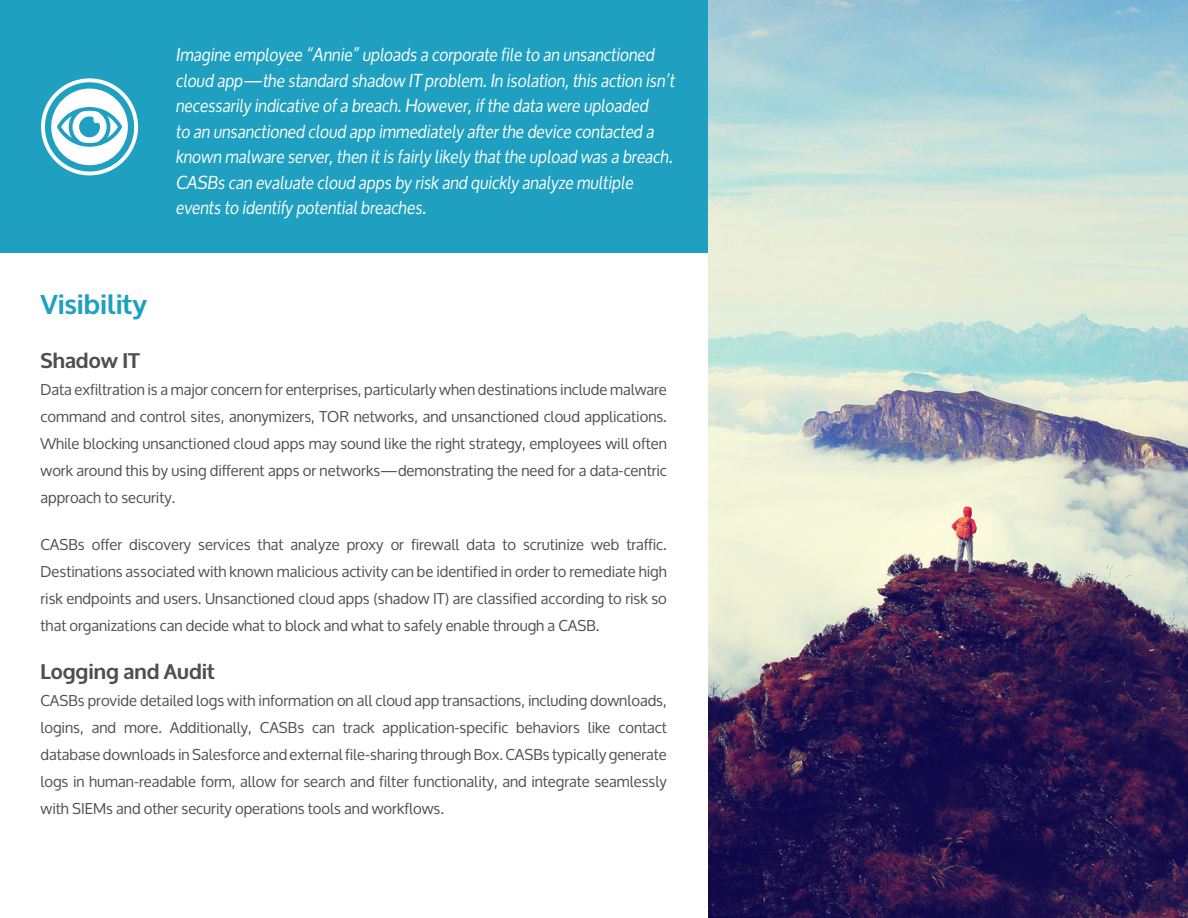
<style>
.page{position:relative;width:1188px;height:918px;background:#fff}
.page>*{position:absolute;margin:0;border:0;box-sizing:border-box;transform-origin:0 0}
.t1{font:700 27px "Oxygen";color:#1fa0c1}
.t2{font:700 21px "Oxygen";color:#4e504e}
.t3{font:italic 18px/25.5px "Oxygen";color:#fff}
.t4{font:15px/27px "Oxygen";color:#4e504e;text-align:justify}
</style>
<div class="page">
<img style="left:707px;top:0;width:481px;height:918px">
<div style="left:0;top:0;width:707px;height:254px;background:#1fa0c1"></div>
<div style="left:41px;top:78px;width:97px;height:97px;background:#fff;border-radius:50%"></div>
<svg style="left:45px;top:82px;width:89px;height:90px"></svg>
<p class="t3" style="left:176px;top:41px;width:500px">Imagine employee “Annie” uploads a corporate file to an unsanctioned cloud app—the standard shadow IT problem. In isolation, this action isn’t necessarily indicative of a breach. However, if the data were uploaded<br>to an unsanctioned cloud app immediately after the device contacted a known malware server, then it is fairly likely that the upload was a breach.<br>CASBs can evaluate cloud apps by risk and quickly analyze multiple events to identify potential breaches.</p>
<p class="t1" style="left:40px;top:288px;width:108px">Visibility</p>
<p class="t2" style="left:40px;top:348px;width:101px">Shadow IT</p>
<p class="t4" style="left:40px;top:376px;width:628px">Data exfiltration is a major concern for enterprises, particularly when destinations include malware command and control sites, anonymizers, TOR networks, and unsanctioned cloud applications.<br>While blocking unsanctioned cloud apps may sound like the right strategy, employees will often work around this by using different apps or networks—demonstrating the need for a data-centric approach to security.</p>
<p class="t4" style="left:40px;top:532px;width:628px">CASBs offer discovery services that analyze proxy or firewall data to scrutinize web traffic.<br>Destinations associated with known malicious activity can be identified in order to remediate high risk endpoints and users. Unsanctioned cloud apps (shadow IT) are classified according to risk so that organizations can decide what to block and what to safely enable through a CASB.</p>
<p class="t2" style="left:40px;top:658px;width:176px">Logging and Audit</p>
<p class="t4" style="left:40px;top:687px;width:628px">CASBs provide detailed logs with information on all cloud app transactions, including downloads, logins, and more. Additionally, CASBs can track application-specific behaviors like contact database downloads in Salesforce and external file-sharing through Box. CASBs typically generate logs in human-readable form, allow for search and filter functionality, and integrate seamlessly with SIEMs and other security operations tools and workflows.</p>
</div>
